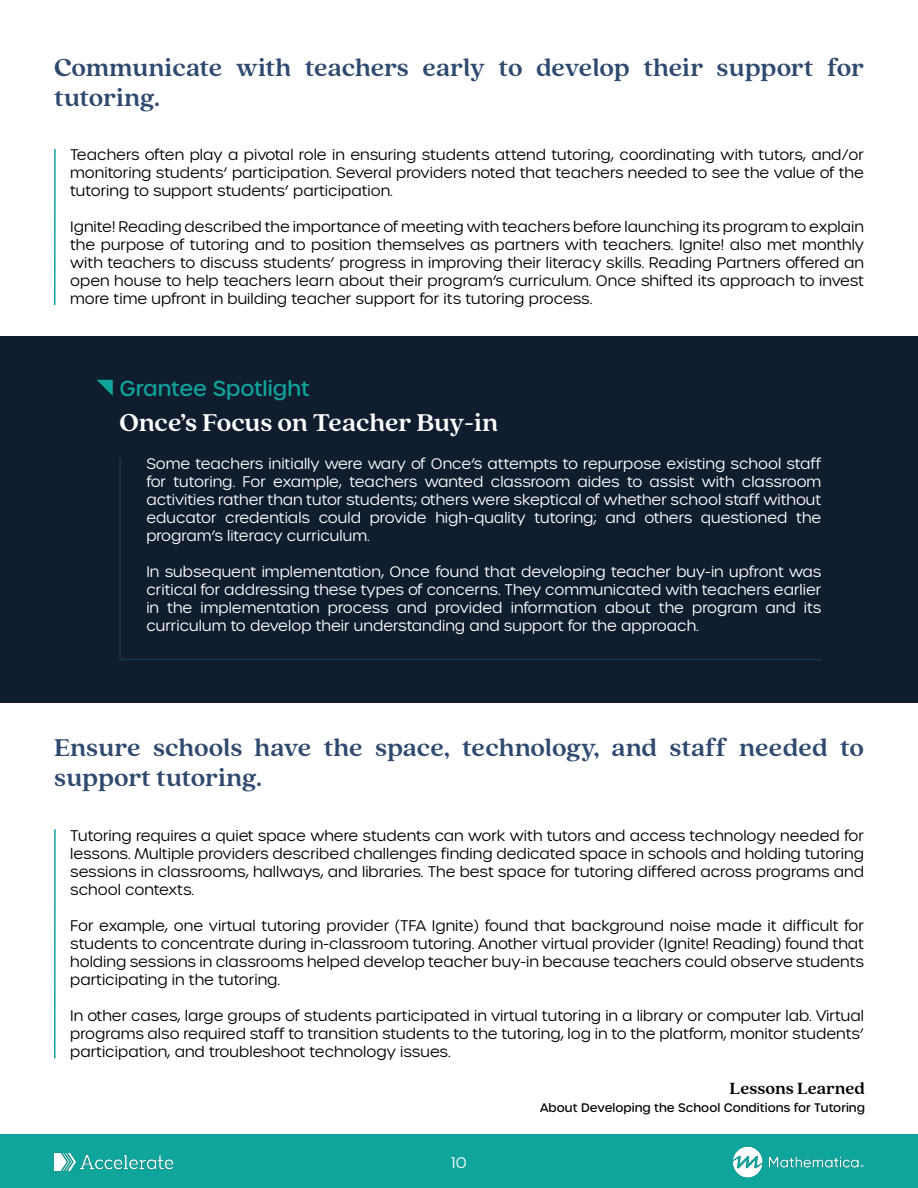
<style>
.page{position:relative;width:918px;height:1188px;background:#fff}
.page>*{position:absolute;margin:0;border:0;box-sizing:border-box;transform-origin:0 0}
.t1{font:700 27px/30px "Quincy CF";letter-spacing:-.005em;color:#304a6f}
.t2{font:700 27px "Quincy CF";letter-spacing:-.01em;color:#fff}
.t3{font:500 21px "Urbane Rounded";color:#10a59c}
.t4{font:700 18px "Quincy CF";color:#000}
.t5{font:300 15px/18px "Urbane Rounded";color:#000;text-align:justify}
.t6{font:300 15px/18px "Urbane Rounded";color:#fff;text-align:justify}
.t7{font:500 12px "Urbane Rounded";color:#000}
</style>
<div class="page">
<div style="left:0;top:337px;width:918px;height:366px;background:#0f1d2f"></div>
<div style="left:0;top:1134px;width:918px;height:54px;background:#10a59c"></div>
<img style="left:54px;top:1152px;width:120px;height:20px">
<hr style="left:54px;top:829px;width:2px;height:229px;background:#10a59c">
<hr style="left:121px;top:659px;width:700px;height:1px;background:#304a6f">
<svg style="left:97px;top:380px;width:16px;height:16px"></svg>
<hr style="left:119px;top:457px;width:2px;height:203px;background:#304a6f">
<hr style="left:54px;top:149px;width:2px;height:156px;background:#10a59c">
<img style="left:733px;top:1146px;width:131px;height:32px">
<h1 class="t1" style="left:54px;top:51px;width:811px">Communicate with teachers early to develop their support for tutoring.</h1>
<p class="t5" style="left:70px;top:146px;width:795px">Teachers often play a pivotal role in ensuring students attend tutoring, coordinating with tutors, and/or monitoring students’ participation. Several providers noted that teachers needed to see the value of the tutoring to support students’ participation.</p>
<p class="t5" style="left:70px;top:218px;width:795px">Ignite! Reading described the importance of meeting with teachers before launching its program to explain the purpose of tutoring and to position themselves as partners with teachers. Ignite! also met monthly with teachers to discuss students’ progress in improving their literacy skills. Reading Partners offered an open house to help teachers learn about their program’s curriculum. Once shifted its approach to invest more time upfront in building teacher support for its tutoring process.</p>
<h2 class="t3" style="left:119px;top:374px;width:192px">Grantee Spotlight</h2>
<h1 class="t2" style="left:119px;top:404px;width:381px">Once’s Focus on Teacher Buy-in</h1>
<p class="t6" style="left:146px;top:454px;width:677px">Some teachers initially were wary of Once’s attempts to repurpose existing school staff for tutoring. For example, teachers wanted classroom aides to assist with classroom activities rather than tutor students; others were skeptical of whether school staff without educator credentials could provide high-quality tutoring; and others questioned the program’s literacy curriculum.</p>
<p class="t6" style="left:146px;top:562px;width:677px">In subsequent implementation, Once found that developing teacher buy-in upfront was critical for addressing these types of concerns. They communicated with teachers earlier in the implementation process and provided information about the program and its curriculum to develop their understanding and support for the approach.</p>
<h1 class="t1" style="left:54px;top:731px;width:812px">Ensure schools have the space, technology, and staff needed to support tutoring.</h1>
<p class="t5" style="left:70px;top:826px;width:795px">Tutoring requires a quiet space where students can work with tutors and access technology needed for lessons. Multiple providers described challenges finding dedicated space in schools and holding tutoring sessions in classrooms, hallways, and libraries. The best space for tutoring differed across programs and school contexts.</p>
<p class="t5" style="left:70px;top:916px;width:795px">For example, one virtual tutoring provider (TFA Ignite) found that background noise made it difficult for students to concentrate during in-classroom tutoring. Another virtual provider (Ignite! Reading) found that holding sessions in classrooms helped develop teacher buy-in because teachers could observe students participating in the tutoring.</p>
<p class="t5" style="left:70px;top:1006px;width:795px">In other cases, large groups of students participated in virtual tutoring in a library or computer lab. Virtual programs also required staff to transition students to the tutoring, log in to the platform, monitor students’ participation, and troubleshoot technology issues.</p>
<p class="t6" style="left:451px;top:1153px;width:17px">10</p>
<p class="t4" style="left:730px;top:1076px;width:137px">Lessons Learned</p>
<p class="t7" style="left:540px;top:1100px;width:326px">About Developing the School Conditions for Tutoring</p>
</div>
